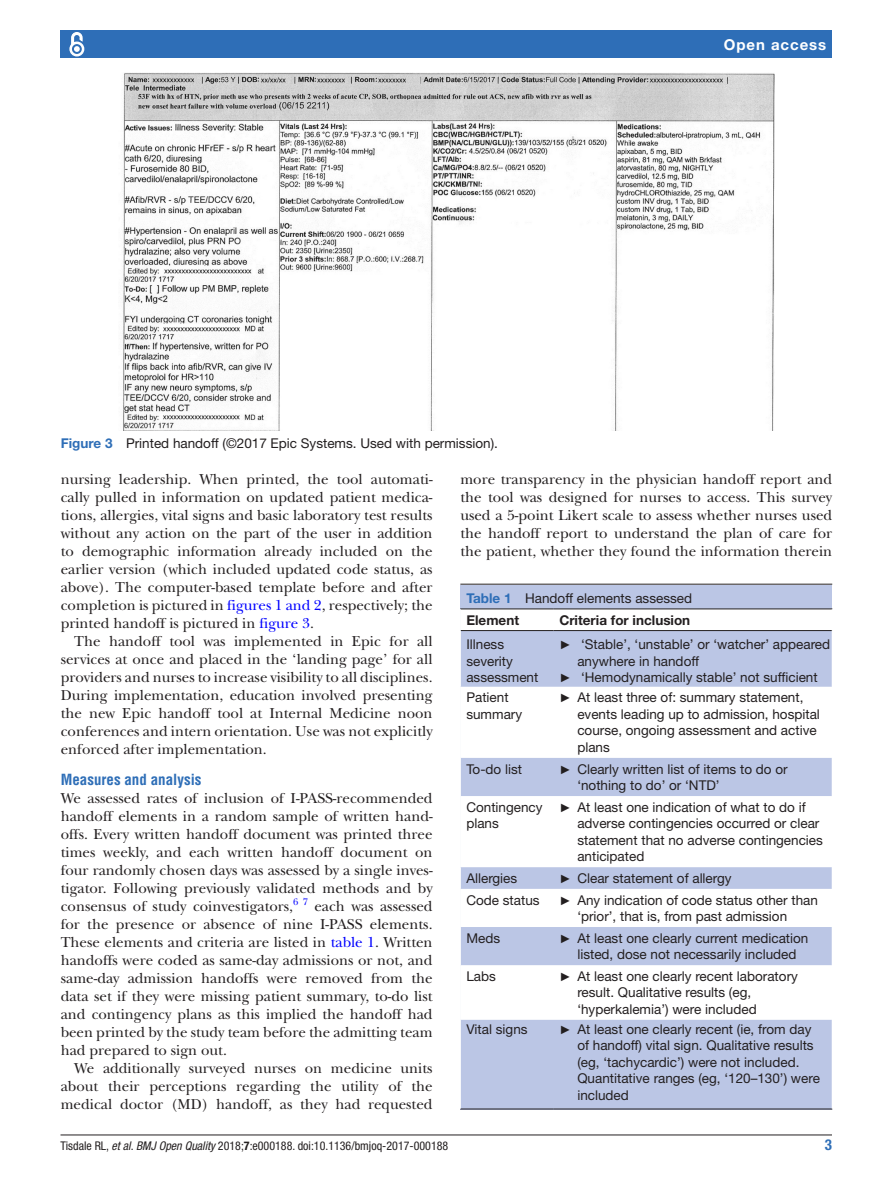
<style>
.page{position:relative;width:893px;height:1191px;background:#fff}
.page>*{position:absolute;margin:0;border:0;box-sizing:border-box;transform-origin:0 0}
.t1{font:15px/18px "New Baskerville";color:#231f20;text-align:justify}
.t2{font:700 condensed 15px "Helvetica LT Std";color:#2e6eb7}
.t3{font:700 15px "Helvetica Neue LT Std";letter-spacing:.065em;color:#fff}
.t4{font:700 condensed 15px "Helvetica Neue LT Std";color:#2e6eb7}
.t5{font:13.5px/16.5px "Helvetica Neue LT Std";color:#231f20}
.t6{font:700 13.5px "Helvetica Neue LT Std";color:#231f20}
.t7{font:condensed 12px "Helvetica Neue LT Std";color:#231f20}
.s1{font-weight:700;color:#2e6eb7}
.s2{color:#00f}
.s3{font-weight:700}
.s4{font-family:"Arial";font-size:12px}
.s5{font-style:italic}
</style>
<div class="page">
<hr style="left:61px;top:1134px;width:771px;height:1px;background:#231f20">
<div style="left:61px;top:31px;width:771px;height:27px;background:#2e6eb7"></div>
<svg style="left:69px;top:32px;width:16px;height:25px"></svg>
<img style="left:123px;top:73px;width:651px;height:358px">
<div style="left:460px;top:584px;width:372px;height:525px;background:#bbc6e5"></div>
<hr style="left:460px;top:584px;width:372px;height:1px;background:#231f20">
<svg style="left:461px;top:609px;width:371px;height:410px;fill:#fff"></svg>
<hr style="left:460px;top:608px;width:93px;height:1px;background:#231f20">
<hr style="left:460px;top:630px;width:93px;height:1px;background:#231f20">
<hr style="left:553px;top:608px;width:279px;height:1px;background:#231f20">
<hr style="left:553px;top:630px;width:279px;height:1px;background:#231f20">
<hr style="left:460px;top:1108px;width:93px;height:1px;background:#231f20">
<hr style="left:553px;top:1108px;width:279px;height:1px;background:#231f20">
<svg style="left:460px;top:609px;width:1px;height:21px"></svg>
<hr style="left:460px;top:630px;width:1px;height:56px;background:#fff">
<hr style="left:460px;top:686px;width:1px;height:72px;background:#fff">
<hr style="left:460px;top:758px;width:1px;height:38px;background:#fff">
<hr style="left:460px;top:796px;width:1px;height:71px;background:#fff">
<svg style="left:460px;top:867px;width:1px;height:22px"></svg>
<hr style="left:460px;top:889px;width:1px;height:38px;background:#fff">
<hr style="left:460px;top:927px;width:1px;height:38px;background:#fff">
<hr style="left:460px;top:965px;width:1px;height:54px;background:#fff">
<hr style="left:460px;top:1019px;width:1px;height:89px;background:#fff">
<p class="t5" style="left:61px;top:435px;width:439px"><span class="s1">Figure 3</span> Printed handoff (©2017 Epic Systems. Used with permission).</p>
<p class="t3" style="left:724px;top:35px;width:104px">Open access</p>
<p class="t1" style="left:61px;top:470px;width:373px">nursing leadership. When printed, the tool automati&shy;cally pulled in information on updated patient medica&shy;tions, allergies, vital signs and basic laboratory test results without any action on the part of the user in addition to demographic information already included on the earlier version (which included updated code status, as above). The computer-based template before and after completion is pictured in <span class="s2">figures 1 and 2</span>, respectively; the printed handoff is pictured in <span class="s2">figure 3</span>.</p>
<p class="t1" style="left:61px;top:632px;width:373px;text-indent:14px">The handoff tool was implemented in Epic for all services at once and placed in the ‘landing page’ for all providers and nurses to increase visibility to all disciplines.<br>During implementation, education involved presenting the new Epic handoff tool at Internal Medicine noon conferences and intern orientation. Use was not explicitly enforced after implementation.</p>
<p class="t2" style="left:61px;top:770px;width:142px">Measures and analysis</p>
<p class="t1" style="left:61px;top:789px;width:373px">We assessed rates of inclusion of I-PASS-recommended handoff elements in a random sample of written hand&shy;offs. Every written handoff document was printed three times weekly, and each written handoff document on four randomly chosen days was assessed by a single inves&shy;tigator. Following previously validated methods and by consensus of study coinvestigators,<sup>6</sup> <sup>7</sup> each was assessed for the presence or absence of nine I-PASS elements.<br>These elements and criteria are listed in <span class="s2">table 1</span>. Written handoffs were coded as same-day admissions or not, and same-day admission handoffs were removed from the data set if they were missing patient summary, to-do list and contingency plans as this implied the handoff had been printed by the study team before the admitting team had prepared to sign out.</p>
<p class="t1" style="left:61px;top:1059px;width:373px;text-indent:14px">We additionally surveyed nurses on medicine units about their perceptions regarding the utility of the medical doctor (MD) handoff, as they had requested</p>
<p class="t1" style="left:460px;top:470px;width:373px">more transparency in the physician handoff report and the tool was designed for nurses to access. This survey used a 5-point Likert scale to assess whether nurses used the handoff report to understand the plan of care for the patient, whether they found the information therein</p>
<p class="t5" style="left:466px;top:586px;width:227px;line-height:22px"><span class="s1">Table 1</span> Handoff elements assessed<br><span class="s3">Element</span></p>
<p class="t6" style="left:559px;top:611px;width:132px">Criteria for inclusion</p>
<p class="t5" style="left:466px;top:636px;width:74px">Illness severity assessment</p>
<p class="t5" style="left:559px;top:636px;width:272px"><span class="s4">►</span> ‘Stable’, ‘unstable’ or ‘watcher’ appeared</p>
<p class="t5" style="left:577px;top:652px;width:123px">anywhere in handoff</p>
<p class="t5" style="left:559px;top:669px;width:260px"><span class="s4">►</span> ‘Hemodynamically stable’ not sufficient</p>
<p class="t5" style="left:466px;top:689px;width:57px">Patient summary</p>
<p class="t5" style="left:577px;top:689px;width:244px;text-indent:-18px"><span class="s4">►</span> At least three of: summary statement, events leading up to admission, hospital course, ongoing assessment and active plans</p>
<p class="t5" style="left:466px;top:760px;width:57px">To-do list</p>
<p class="t5" style="left:577px;top:760px;width:212px;text-indent:-18px"><span class="s4">►</span> Clearly written list of items to do or ‘nothing to do’ or ‘NTD’</p>
<p class="t5" style="left:466px;top:798px;width:78px">Contingency plans</p>
<p class="t5" style="left:577px;top:798px;width:247px;text-indent:-18px"><span class="s4">►</span> At least one indication of what to do if adverse contingencies occurred or clear statement that no adverse contingencies anticipated</p>
<p class="t5" style="left:466px;top:869px;width:52px">Allergies</p>
<p class="t5" style="left:559px;top:869px;width:174px"><span class="s4">►</span> Clear statement of allergy</p>
<p class="t5" style="left:466px;top:891px;width:75px">Code status</p>
<p class="t5" style="left:577px;top:891px;width:242px;text-indent:-18px"><span class="s4">►</span> Any indication of code status other than ‘prior’, that is, from past admission</p>
<p class="t5" style="left:466px;top:929px;width:35px">Meds</p>
<p class="t5" style="left:559px;top:929px;width:251px;text-align:center"><span class="s4">►</span> At least one clearly current medication listed, dose not necessarily included</p>
<p class="t5" style="left:466px;top:967px;width:31px">Labs</p>
<p class="t5" style="left:577px;top:967px;width:222px;text-indent:-18px"><span class="s4">►</span> At least one clearly recent laboratory result. Qualitative results (eg, ‘hyperkalemia’) were included</p>
<p class="t5" style="left:466px;top:1020px;width:63px">Vital signs</p>
<p class="t5" style="left:577px;top:1020px;width:244px;text-indent:-18px"><span class="s4">►</span> At least one clearly recent (ie, from day of handoff) vital sign. Qualitative results (eg, ‘tachycardic’) were not included.<br>Quantitative ranges (eg, ‘120–130’) were included</p>
<p class="t7" style="left:61px;top:1138px;width:389px">Tisdale RL, <span class="s5">et al</span>. <span class="s5">BMJ Open Quality</span> 2018;<span class="s3">7</span>:e000188. doi:10.1136/bmjoq-2017-000188</p>
<p class="t4" style="left:825px;top:1135px;width:9px">3</p>
</div>
